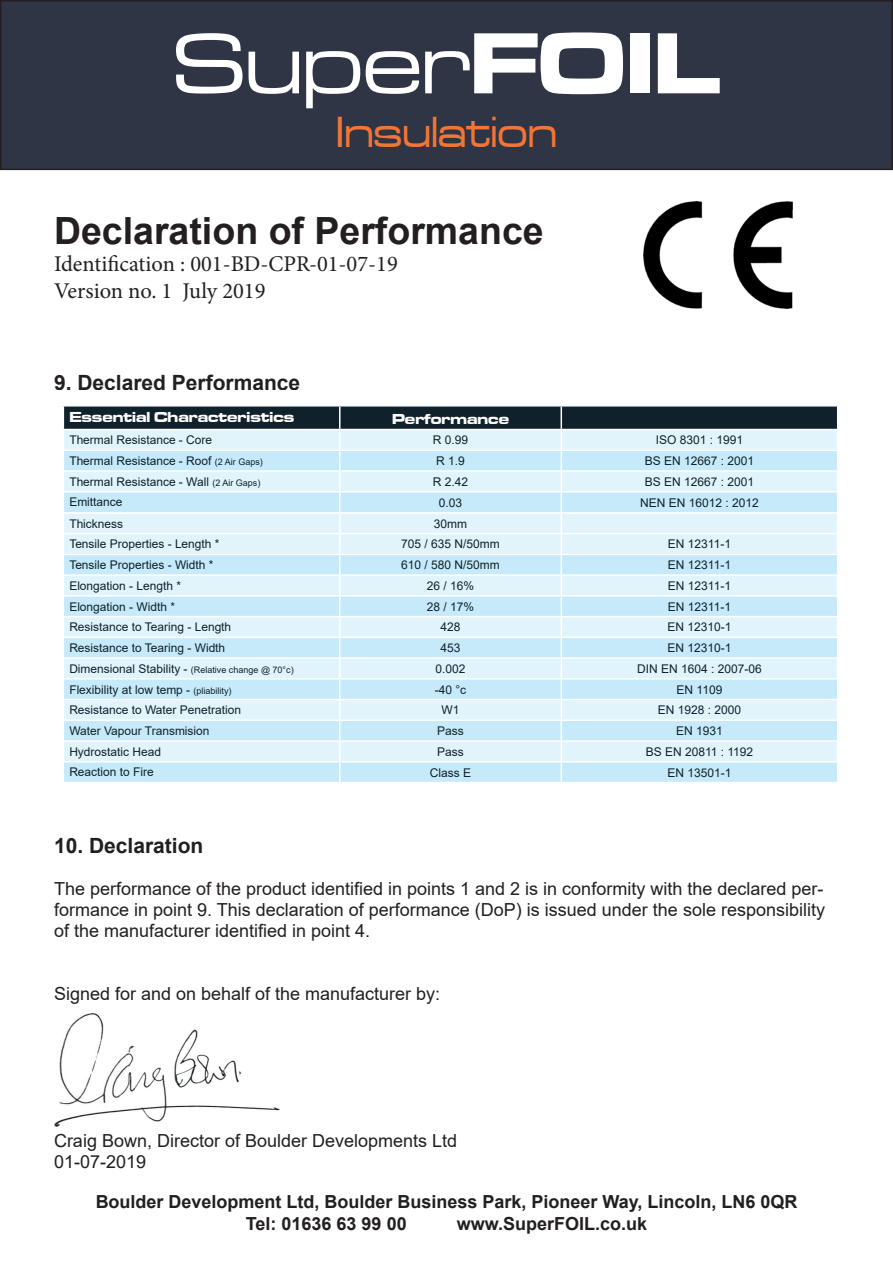
<style>
.page{position:relative;width:893px;height:1263px;background:#fff}
.page>*{position:absolute;margin:0;border:0;box-sizing:border-box;transform-origin:0 0}
.t1{font:90px "Microgramma D Medi Exte";color:#fff}
.t2{font:45px "Microgramma D Medi Exte";color:#f37535}
.t3{font:700 37.5px "Arial";color:#231f20}
.t4{font:22.5px/27px "Minion Pro";color:#231f20}
.t5{font:700 21px "Arial";color:#231f20}
.t6{font:18px/21px "Arial";color:#231f20;text-align:justify}
.t7{font:700 18px/21.6px "Arial";color:#231f20}
.t8{font:15px "Microgramma D Bold Exte";color:#fff}
.t9{font:12px "Arial";color:#0f212a}
.s1{font-family:"Microgramma D Bold Exte"}
.s2{font-size:9px}
</style>
<div class="page">
<div style="left:1px;top:1px;width:891px;height:168px;background:#2f3545"></div>
<div style="left:0;top:0;width:893px;height:170px;border:2px solid #231f20"></div>
<img style="left:643px;top:202px;width:149px;height:107px">
<svg style="left:63px;top:406px;width:775px;height:376px;background:#cbe4ef"></svg>
<img style="left:54px;top:1013px;width:225px;height:113px">
<h1 class="t1" style="left:173px;top:6px;width:548px">Super<span class="s1">FOIL</span></h1>
<h2 class="t2" style="left:336px;top:104px;width:223px">Insulation</h2>
<h3 class="t3" style="left:54px;top:204px;width:491px">Declaration of Performance</h3>
<h3 class="t4" style="left:54px;top:250px;width:345px">Identification : 001-BD-CPR-01-07-19<br>Version no. 1 July 2019</h3>
<h3 class="t5" style="left:54px;top:367px;width:248px">9. Declared Performance</h3>
<p class="t8" style="left:69px;top:407px;width:226px">Essential Characteristics</p>
<p class="t8" style="left:392px;top:408px;width:119px">Performance</p>
<p class="t9" style="left:69px;top:432px;width:144px">Thermal Resistance - Core</p>
<p class="t9" style="left:433px;top:432px;width:37px">R 0.99</p>
<p class="t9" style="left:656px;top:432px;width:89px">ISO 8301 : 1991</p>
<p class="t9" style="left:69px;top:452px;width:195px">Thermal Resistance - Roof <span class="s2">(2 Air Gaps)</span></p>
<p class="t9" style="left:436px;top:452px;width:30px">R 1.9</p>
<p class="t9" style="left:645px;top:452px;width:111px">BS EN 12667 : 2001</p>
<p class="t9" style="left:69px;top:473px;width:193px">Thermal Resistance - Wall <span class="s2">(2 Air Gaps)</span></p>
<p class="t9" style="left:433px;top:473px;width:37px">R 2.42</p>
<p class="t9" style="left:645px;top:473px;width:111px">BS EN 12667 : 2001</p>
<p class="t9" style="left:69px;top:494px;width:55px">Emittance</p>
<p class="t9" style="left:439px;top:494px;width:25px">0.03</p>
<p class="t9" style="left:640px;top:494px;width:120px">NEN EN 16012 : 2012</p>
<p class="t9" style="left:69px;top:515px;width:55px">Thickness</p>
<p class="t9" style="left:434px;top:515px;width:35px">30mm</p>
<p class="t9" style="left:69px;top:536px;width:152px">Tensile Properties - Length *</p>
<p class="t9" style="left:401px;top:536px;width:100px">705 / 635 N/50mm</p>
<p class="t9" style="left:668px;top:536px;width:65px">EN 12311-1</p>
<p class="t9" style="left:69px;top:557px;width:146px">Tensile Properties - Width *</p>
<p class="t9" style="left:401px;top:557px;width:100px">610 / 580 N/50mm</p>
<p class="t9" style="left:668px;top:557px;width:65px">EN 12311-1</p>
<p class="t9" style="left:69px;top:577px;width:113px">Elongation - Length *</p>
<p class="t9" style="left:427px;top:577px;width:49px">26 / 16%</p>
<p class="t9" style="left:668px;top:577px;width:65px">EN 12311-1</p>
<p class="t9" style="left:69px;top:598px;width:107px">Elongation - Width *</p>
<p class="t9" style="left:427px;top:598px;width:49px">28 / 17%</p>
<p class="t9" style="left:668px;top:598px;width:65px">EN 12311-1</p>
<p class="t9" style="left:69px;top:619px;width:163px">Resistance to Tearing - Length</p>
<p class="t9" style="left:440px;top:619px;width:22px">428</p>
<p class="t9" style="left:667px;top:619px;width:66px">EN 12310-1</p>
<p class="t9" style="left:69px;top:639px;width:157px">Resistance to Tearing - Width</p>
<p class="t9" style="left:440px;top:640px;width:22px">453</p>
<p class="t9" style="left:667px;top:640px;width:66px">EN 12310-1</p>
<p class="t9" style="left:69px;top:660px;width:226px">Dimensional Stability - <span class="s2">(Relative change @ 70°c)</span></p>
<p class="t9" style="left:435px;top:660px;width:32px">0.002</p>
<p class="t9" style="left:637px;top:660px;width:126px">DIN EN 1604 : 2007-06</p>
<p class="t9" style="left:69px;top:681px;width:164px">Flexibility at low temp - <span class="s2">(pliability)</span></p>
<p class="t9" style="left:435px;top:681px;width:33px">-40 °c</p>
<p class="t9" style="left:677px;top:681px;width:47px">EN 1109</p>
<p class="t9" style="left:69px;top:702px;width:173px">Resistance to Water Penetration</p>
<p class="t9" style="left:441px;top:702px;width:19px">W1</p>
<p class="t9" style="left:658px;top:702px;width:85px">EN 1928 : 2000</p>
<p class="t9" style="left:69px;top:722px;width:142px">Water Vapour Transmision</p>
<p class="t9" style="left:437px;top:722px;width:28px">Pass</p>
<p class="t9" style="left:676px;top:722px;width:48px">EN 1931</p>
<p class="t9" style="left:69px;top:743px;width:93px">Hydrostatic Head</p>
<p class="t9" style="left:437px;top:743px;width:28px">Pass</p>
<p class="t9" style="left:646px;top:743px;width:109px">BS EN 20811 : 1192</p>
<p class="t9" style="left:69px;top:764px;width:86px">Reaction to Fire</p>
<p class="t9" style="left:430px;top:764px;width:43px">Class E</p>
<p class="t9" style="left:667px;top:764px;width:66px">EN 13501-1</p>
<h3 class="t5" style="left:54px;top:830px;width:151px">10. Declaration</h3>
<p class="t6" style="left:54px;top:878px;width:772px">The performance of the product identified in points 1 and 2 is in conformity with the declared per&shy;formance in point 9. This declaration of performance (DoP) is issued under the sole responsibility of the manufacturer identified in point 4.</p>
<h3 class="t6" style="left:54px;top:983px;width:388px">Signed for and on behalf of the manufacturer by:</h3>
<h3 class="t6" style="left:54px;top:1130px;width:405px">Craig Bown, Director of Boulder Developments Ltd<br>01-07-2019</h3>
<h3 class="t7" style="left:246px;top:1191px;width:553px;text-indent:-150px">Boulder Development Ltd, Boulder Business Park, Pioneer Way, Lincoln, LN6 0QR<br>Tel: 01636 63 99 00</h3>
<h3 class="t7" style="left:457px;top:1213px;width:192px">www.SuperFOIL.co.uk</h3>
</div>
